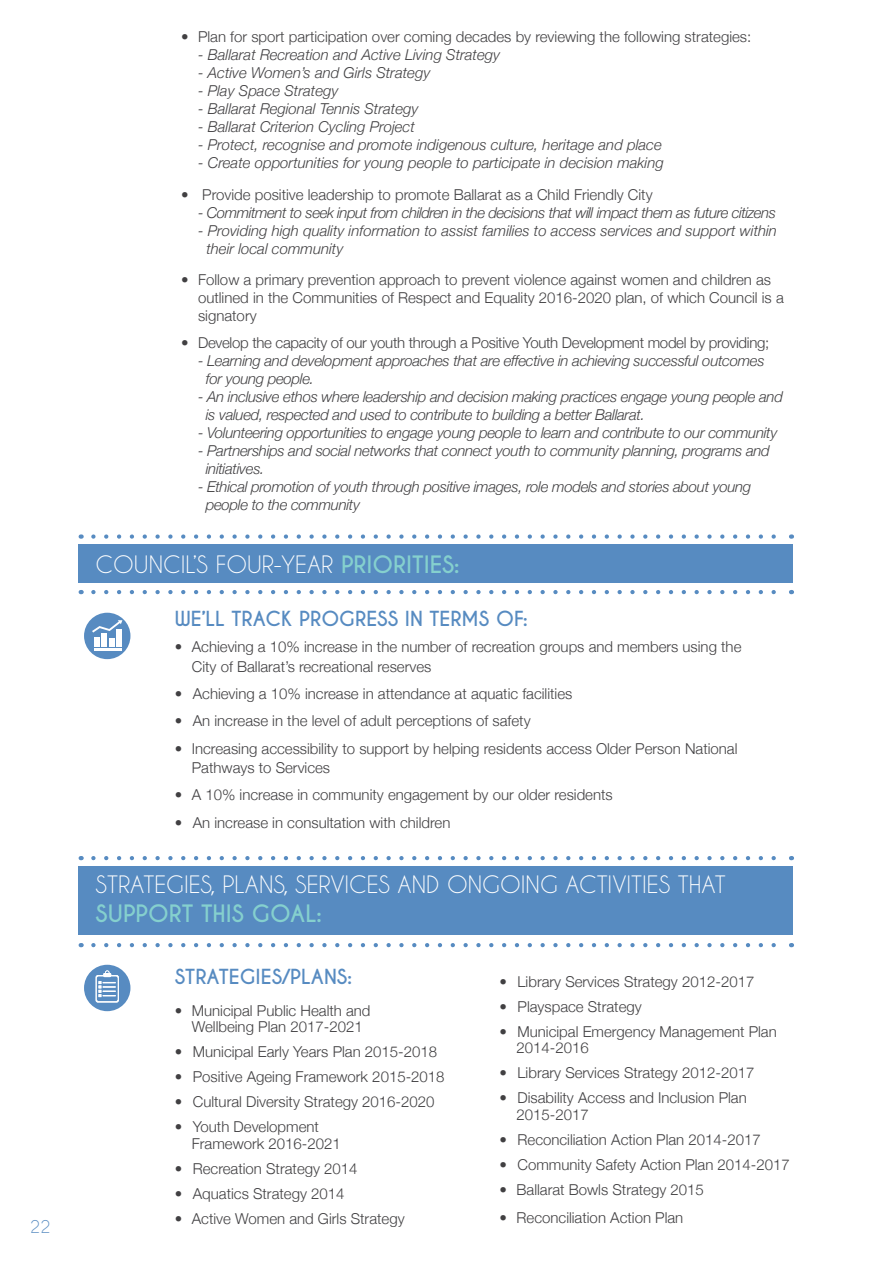
<style>
.page{position:relative;width:893px;height:1263px;background:#fff}
.page>*{position:absolute;margin:0;border:0;box-sizing:border-box;transform-origin:0 0}
.t1{font:22.5px "Caviar Dreams";color:#fff}
.t2{font:700 22.5px "Caviar Dreams";color:#85d0ce}
.t3{font:700 19.5px "Caviar Dreams";color:#578bc1}
.t4{font:16.5px "Caviar Dreams";color:#578bc1}
.t5{font:300 15px/16.5px "Helvetica Neue";color:#414042}
.t6{font:italic 300 15px/18px "Helvetica Neue";letter-spacing:-.02em;color:#414042}
.t7{font:italic 300 15px/18px "Helvetica Neue";color:#414042}
.t8{font:300 15px "Helvetica Neue";letter-spacing:-.02em;color:#414042}
.s1{font-weight:700;color:#85d0ce}
</style>
<div class="page">
<div style="left:79px;top:544px;width:714px;height:38px;background:#578bc1"></div>
<svg style="left:93px;top:590px;width:683px;height:4px"></svg>
<svg style="left:93px;top:534px;width:683px;height:5px"></svg>
<div style="left:84px;top:613px;width:46px;height:46px;background:#578bc1;border-radius:50%"></div>
<div style="left:94px;top:636px;width:6px;height:10px;background:#fff"></div>
<div style="left:101px;top:633px;width:6px;height:13px;background:#fff"></div>
<div style="left:109px;top:638px;width:5px;height:8px;background:#fff"></div>
<div style="left:116px;top:629px;width:6px;height:17px;background:#fff"></div>
<svg style="left:92px;top:620px;width:30px;height:13px"></svg>
<hr style="left:94px;top:648px;width:28px;height:2px;background:#fff">
<div style="left:79px;top:866px;width:714px;height:68px;background:#578bc1"></div>
<svg style="left:93px;top:943px;width:683px;height:4px"></svg>
<svg style="left:93px;top:856px;width:683px;height:4px"></svg>
<div style="left:84px;top:965px;width:46px;height:46px;background:#578bc1;border-radius:50%"></div>
<svg style="left:96px;top:970px;width:23px;height:32px"></svg>
<p class="t4" style="left:30px;top:1217px;width:22px">22</p>
<p class="t5" style="left:181px;top:28px;width:572px">• Plan for sport participation over coming decades by reviewing the following strategies:</p>
<p class="t7" style="left:198px;top:45px;width:304px">- Ballarat Recreation and Active Living Strategy</p>
<p class="t7" style="left:198px;top:63px;width:234px">- Active Women’s and Girls Strategy</p>
<p class="t7" style="left:198px;top:81px;width:142px">- Play Space Strategy</p>
<p class="t7" style="left:198px;top:99px;width:222px">- Ballarat Regional Tennis Strategy</p>
<p class="t7" style="left:198px;top:117px;width:218px">- Ballarat Criterion Cycling Project</p>
<p class="t7" style="left:198px;top:135px;width:465px">- Protect, recognise and promote indigenous culture, heritage and place</p>
<p class="t7" style="left:198px;top:153px;width:467px">- Create opportunities for young people to participate in decision making</p>
<p class="t5" style="left:181px;top:185px;width:473px">• Provide positive leadership to promote Ballarat as a Child Friendly City</p>
<p class="t6" style="left:198px;top:203px;width:579px">- Commitment to seek input from children in the decisions that will impact them as future citizens</p>
<p class="t7" style="left:206px;top:221px;width:572px;text-indent:-8px">- Providing high quality information to assist families to access services and support within their local community</p>
<p class="t5" style="left:198px;top:270px;width:587px;line-height:18px;text-indent:-17px">• Follow a primary prevention approach to prevent violence against women and children as outlined in the Communities of Respect and Equality 2016-2020 plan, of which Council is a signatory</p>
<p class="t8" style="left:181px;top:331px;width:590px">• Develop the capacity of our youth through a Positive Youth Development model by providing;</p>
<p class="t6" style="left:206px;top:351px;width:560px;text-indent:-8px">- Learning and development approaches that are effective in achieving successful outcomes for young people.</p>
<p class="t6" style="left:206px;top:387px;width:579px;text-indent:-8px">- An inclusive ethos where leadership and decision making practices engage young people and is valued, respected and used to contribute to building a better Ballarat.</p>
<p class="t6" style="left:198px;top:423px;width:581px">- Volunteering opportunities to engage young people to learn and contribute to our community</p>
<p class="t6" style="left:206px;top:441px;width:566px;text-indent:-8px">- Partnerships and social networks that connect youth to community planning, programs and initiatives.</p>
<p class="t6" style="left:206px;top:477px;width:547px;text-indent:-8px">- Ethical promotion of youth through positive images, role models and stories about young people to the community</p>
<h1 class="t1" style="left:96px;top:551px;width:366px">COUNCIL’S FOUR-YEAR <span class="s1">PRIORITIES:</span></h1>
<h2 class="t3" style="left:175px;top:607px;width:355px">WE’LL TRACK PROGRESS IN TERMS OF:</h2>
<p class="t5" style="left:192px;top:636px;width:551px;line-height:19.5px;text-indent:-17px">• Achieving a 10% increase in the number of recreation groups and members using the<br>City of Ballarat’s recreational reserves</p>
<p class="t5" style="left:175px;top:684px;width:399px">• Achieving a 10% increase in attendance at aquatic facilities</p>
<p class="t5" style="left:175px;top:712px;width:357px">• An increase in the level of adult perceptions of safety</p>
<p class="t5" style="left:192px;top:737px;width:547px;line-height:19.5px;text-indent:-17px">• Increasing accessibility to support by helping residents access Older Person National<br>Pathways to Services</p>
<p class="t5" style="left:175px;top:786px;width:439px">• A 10% increase in community engagement by our older residents</p>
<p class="t5" style="left:175px;top:813px;width:277px">• An increase in consultation with children</p>
<h1 class="t1" style="left:96px;top:871px;width:632px">STRATEGIES, PLANS, SERVICES AND ONGOING ACTIVITIES THAT</h1>
<h1 class="t2" style="left:96px;top:899px;width:228px">SUPPORT THIS GOAL:</h1>
<h2 class="t3" style="left:175px;top:965px;width:179px">STRATEGIES/PLANS:</h2>
<p class="t5" style="left:192px;top:1001px;width:180px;text-indent:-17px">• Municipal Public Health and<br>Wellbeing Plan 2017-2021</p>
<p class="t5" style="left:175px;top:1042px;width:264px">• Municipal Early Years Plan 2015-2018</p>
<p class="t5" style="left:175px;top:1067px;width:271px">• Positive Ageing Framework 2015-2018</p>
<p class="t5" style="left:175px;top:1092px;width:261px">• Cultural Diversity Strategy 2016-2020</p>
<p class="t5" style="left:192px;top:1117px;width:150px;text-indent:-17px">• Youth Development<br>Framework 2016-2021</p>
<p class="t5" style="left:175px;top:1159px;width:184px">• Recreation Strategy 2014</p>
<p class="t5" style="left:175px;top:1184px;width:171px">• Aquatics Strategy 2014</p>
<p class="t5" style="left:175px;top:1209px;width:231px">• Active Women and Girls Strategy</p>
<p class="t5" style="left:500px;top:972px;width:256px">• Library Services Strategy 2012-2017</p>
<p class="t5" style="left:500px;top:997px;width:144px">• Playspace Strategy</p>
<p class="t5" style="left:517px;top:1022px;width:262px;text-indent:-17px">• Municipal Emergency Management Plan<br>2014-2016</p>
<p class="t5" style="left:500px;top:1063px;width:256px">• Library Services Strategy 2012-2017</p>
<p class="t5" style="left:517px;top:1088px;width:232px;text-indent:-17px">• Disability Access and Inclusion Plan<br>2015-2017</p>
<p class="t5" style="left:500px;top:1130px;width:263px">• Reconciliation Action Plan 2014-2017</p>
<p class="t5" style="left:500px;top:1155px;width:292px">• Community Safety Action Plan 2014-2017</p>
<p class="t5" style="left:500px;top:1180px;width:206px">• Ballarat Bowls Strategy 2015</p>
<p class="t5" style="left:500px;top:1208px;width:185px">• Reconciliation Action Plan</p>
</div>
